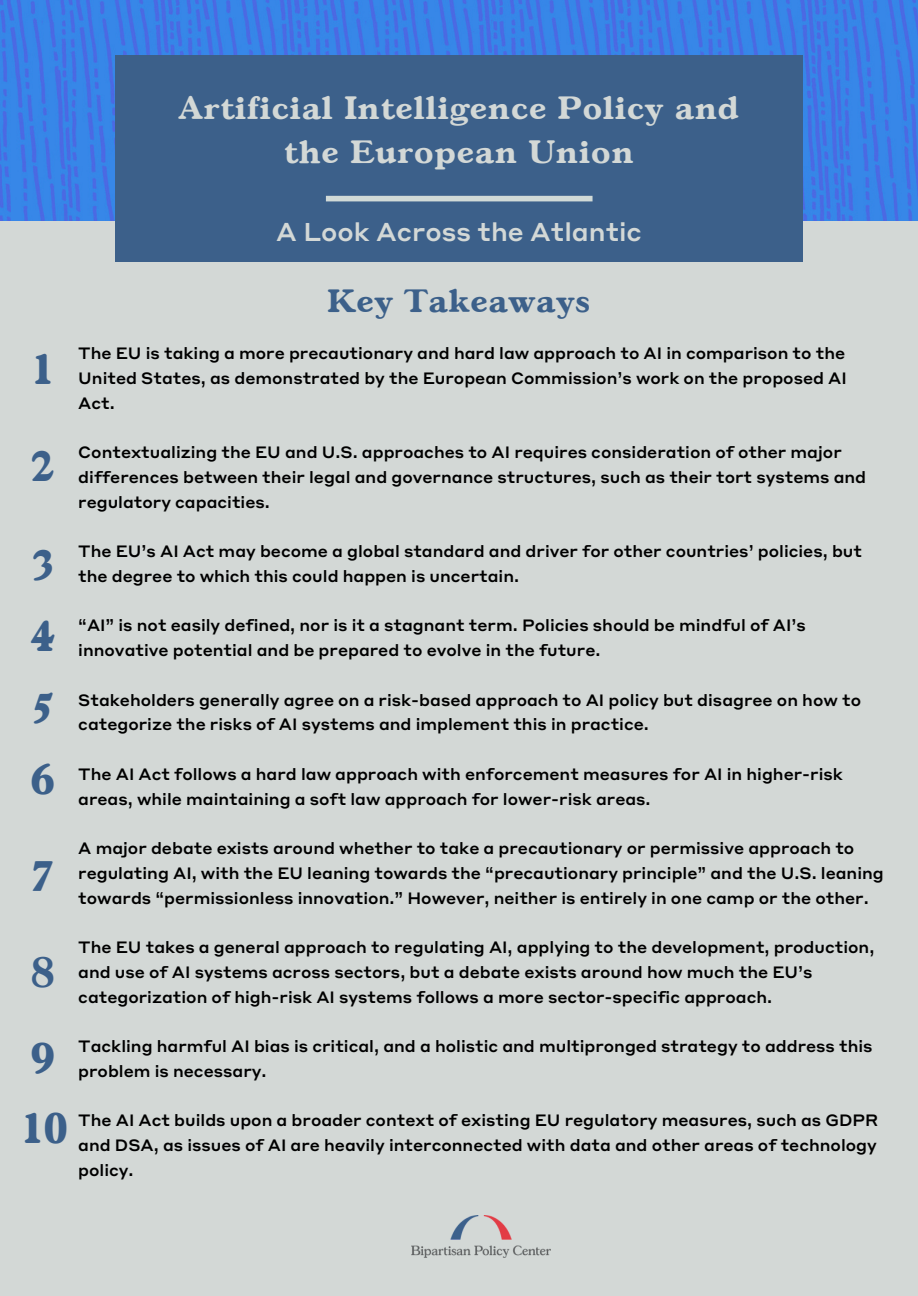
<style>
.page{position:relative;width:918px;height:1296px;background:#d3d8d6}
.page>*{position:absolute;margin:0;border:0;box-sizing:border-box;transform-origin:0 0}
.t1{font:700 41.55px/71.6px "Gascogne TS";color:#3c608a;text-align:justify}
.t2{font:700 31.35px/43.8px "Gascogne TS";letter-spacing:.055em;color:#d3d8d6;text-align:center}
.t3{font:700 31.35px "Gascogne TS";letter-spacing:.055em;color:#3c608a}
.t4{font:500 25.35px "Styrene A";color:#d3d8d6}
.t5{font:500 16.2px/24.8px "Styrene A";color:#000}
</style>
<div class="page">
<img style="left:0;top:0;width:918px;height:220px">
<div style="left:115px;top:55px;width:688px;height:207px;background:#3c608a"></div>
<div style="left:326px;top:196px;width:267px;height:5px;background:#d1dad7"></div>
<img style="left:412px;top:1216px;width:138px;height:41px">
<h2 class="t2" style="left:179px;top:89px;width:561px">Artificial Intelligence Policy and the European Union</h2>
<h3 class="t4" style="left:276px;top:222px;width:367px">A Look Across the Atlantic</h3>
<h1 class="t1" style="left:31px;top:338px;width:25px">1</h1>
<h1 class="t1" style="left:31px;top:434px;width:25px">2</h1>
<h1 class="t1" style="left:31px;top:533px;width:25px">3<br>4<br>5<br>6</h1>
<h1 class="t1" style="left:31px;top:844px;width:25px">7</h1>
<h1 class="t1" style="left:31px;top:933px;width:25px;line-height:85.9px">8<br>9</h1>
<h1 class="t1" style="left:21px;top:1096px;width:48px">10</h1>
<h2 class="t3" style="left:328px;top:289px;width:263px">Key Takeaways</h2>
<p class="t5" style="left:78px;top:342px;width:770px;text-align:justify">The EU is taking a more precautionary and hard law approach to AI in comparison to the United States, as demonstrated by the European Commission’s work on the proposed AI Act.</p>
<p class="t5" style="left:78px;top:441px;width:789px">Contextualizing the EU and U.S. approaches to AI requires consideration of other major differences between their legal and governance structures, such as their tort systems and regulatory capacities.</p>
<p class="t5" style="left:78px;top:540px;width:785px">The EU’s AI Act may become a global standard and driver for other countries’ policies, but the degree to which this could happen is uncertain.</p>
<p class="t5" style="left:78px;top:615px;width:729px">“AI” is not easily defined, nor is it a stagnant term. Policies should be mindful of AI’s innovative potential and be prepared to evolve in the future.</p>
<p class="t5" style="left:78px;top:689px;width:784px">Stakeholders generally agree on a risk-based approach to AI policy but disagree on how to categorize the risks of AI systems and implement this in practice.</p>
<p class="t5" style="left:78px;top:763px;width:766px">The AI Act follows a hard law approach with enforcement measures for AI in higher-risk areas, while maintaining a soft law approach for lower-risk areas.</p>
<p class="t5" style="left:78px;top:837px;width:807px">A major debate exists around whether to take a precautionary or permissive approach to regulating AI, with the EU leaning towards the “precautionary principle” and the U.S. leaning towards “permissionless innovation.” However, neither is entirely in one camp or the other.</p>
<p class="t5" style="left:78px;top:936px;width:798px">The EU takes a general approach to regulating AI, applying to the development, production, and use of AI systems across sectors, but a debate exists around how much the EU’s categorization of high-risk AI systems follows a more sector-specific approach.</p>
<p class="t5" style="left:78px;top:1035px;width:796px">Tackling harmful AI bias is critical, and a holistic and multipronged strategy to address this problem is necessary.</p>
<p class="t5" style="left:78px;top:1110px;width:802px;text-align:justify">The AI Act builds upon a broader context of existing EU regulatory measures, such as GDPR and DSA, as issues of AI are heavily interconnected with data and other areas of technology policy.</p>
</div>
